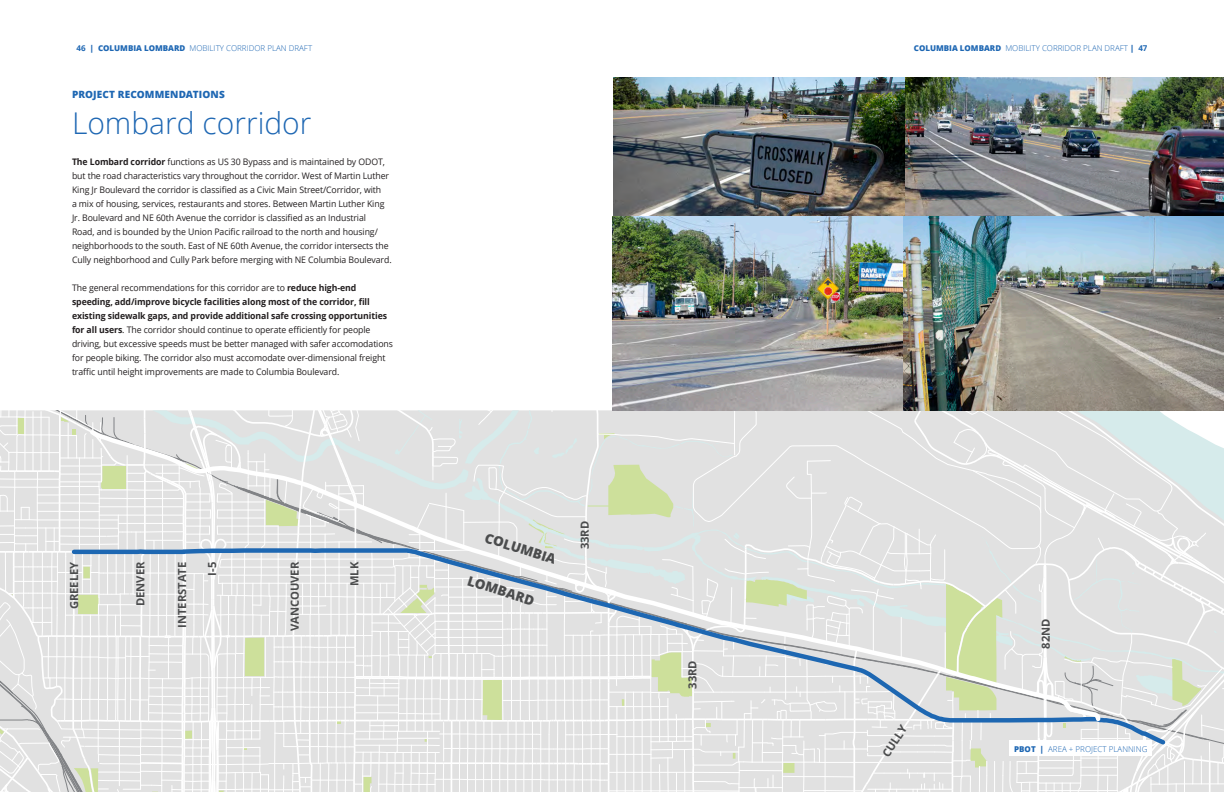
<style>
.page{position:relative;width:1224px;height:792px;background:#fff}
.page>*{position:absolute;margin:0;border:0;box-sizing:border-box;transform-origin:0 0}
.Sidebar_heading{font:300 30px "Open Sans";color:#1e67b3}
.t1{font:800 13.4px "Open Sans";color:#4b4c4d}
.t2{font:700 11.2px "Open Sans";color:#4b4c4d}
.Sidebar_heading-2{font:800 10px "Open Sans";letter-spacing:.01em;color:#1e67b3}
.Body_paragraph{font:9px/14px "Open Sans";letter-spacing:-.01em;color:#231f20}
.t3{font:300 8px "Open Sans";color:#1e67b3}
.s1{font-weight:700}
.s2{font-weight:800}
</style>
<div class="page">
<svg style="left:0;top:410px;width:1224px;height:382px;background:#e1e3e1"></svg>
<img style="left:904px;top:78px;width:320px;height:138px">
<img style="left:613px;top:78px;width:291px;height:138px">
<img style="left:612px;top:216px;width:612px;height:194px">
<div style="left:1010px;top:741px;width:142px;height:15px;background:#fff"></div>
<p class="t3" style="left:76px;top:43px;width:237px"><span class="s1">46</span> <span class="s2">| COLUMBIA LOMBARD</span> MOBILITY CORRIDOR PLAN DRAFT</p>
<p class="t3" style="left:914px;top:43px;width:235px"><span class="s2">COLUMBIA LOMBARD</span> MOBILITY CORRIDOR PLAN DRAFT <span class="s2">|</span> <span class="s1">47</span></p>
<p class="Sidebar_heading-2" style="left:72px;top:86px;width:154px">PROJECT RECOMMENDATIONS</p>
<p class="Sidebar_heading" style="left:72px;top:102px;width:241px">Lombard corridor</p>
<p class="Body_paragraph" style="left:72px;top:154px;width:321px"><span class="s1">The Lombard corridor</span> functions as US 30 Bypass and is maintained by ODOT, but the road characteristics vary throughout the corridor. West of Martin Luther King Jr Boulevard the corridor is classified as a Civic Main Street/Corridor, with<br>a mix of housing, services, restaurants and stores. Between Martin Luther King Jr. Boulevard and NE 60th Avenue the corridor is classified as an Industrial<br>Road, and is bounded by the Union Pacific railroad to the north and housing/ neighborhoods to the south. East of NE 60th Avenue, the corridor intersects the Cully neighborhood and Cully Park before merging with NE Columbia Boulevard.</p>
<p class="Body_paragraph" style="left:72px;top:280px;width:323px">The general recommendations for this corridor are to <span class="s1">reduce high-end speeding, add/improve bicycle facilities along most of the corridor, fill existing sidewalk gaps, and provide additional safe crossing opportunities for all users</span>. The corridor should continue to operate efficiently for people driving, but excessive speeds must be better managed with safer accomodations for people biking. The corridor also must accomodate over-dimensional freight traffic until height improvements are made to Columbia Boulevard.</p>
<p class="t2" style="left:66px;top:609px;width:49px;rotate:-90deg">GREELEY</p>
<p class="t2" style="left:132px;top:606px;width:46px;rotate:-90deg">DENVER</p>
<p class="t2" style="left:174px;top:628px;width:67px;rotate:-90deg">INTERSTATE</p>
<p class="t2" style="left:204px;top:576px;width:15px;rotate:-90deg">I-5</p>
<p class="t2" style="left:347px;top:586px;width:26px;rotate:-90deg">MLK</p>
<p class="t2" style="left:287px;top:631px;width:71px;rotate:-90deg">VANCOUVER</p>
<p class="t1" style="left:489px;top:527px;width:75px;rotate:18deg">COLUMBIA</p>
<p class="t1" style="left:471px;top:570px;width:71px;rotate:18deg">LOMBARD</p>
<p class="t2" style="left:577px;top:549px;width:30px;rotate:-90deg">33RD</p>
<p class="t2" style="left:685px;top:689px;width:30px;rotate:-90deg">33RD</p>
<p class="t2" style="left:878px;top:752px;width:37px;rotate:-57deg">CULLY</p>
<p class="t2" style="left:1038px;top:649px;width:32px;rotate:-90deg">82ND</p>
<p class="t3" style="left:1014px;top:743px;width:135px"><span class="s2">PBOT |</span> AREA + PROJECT PLANNING</p>
</div>
